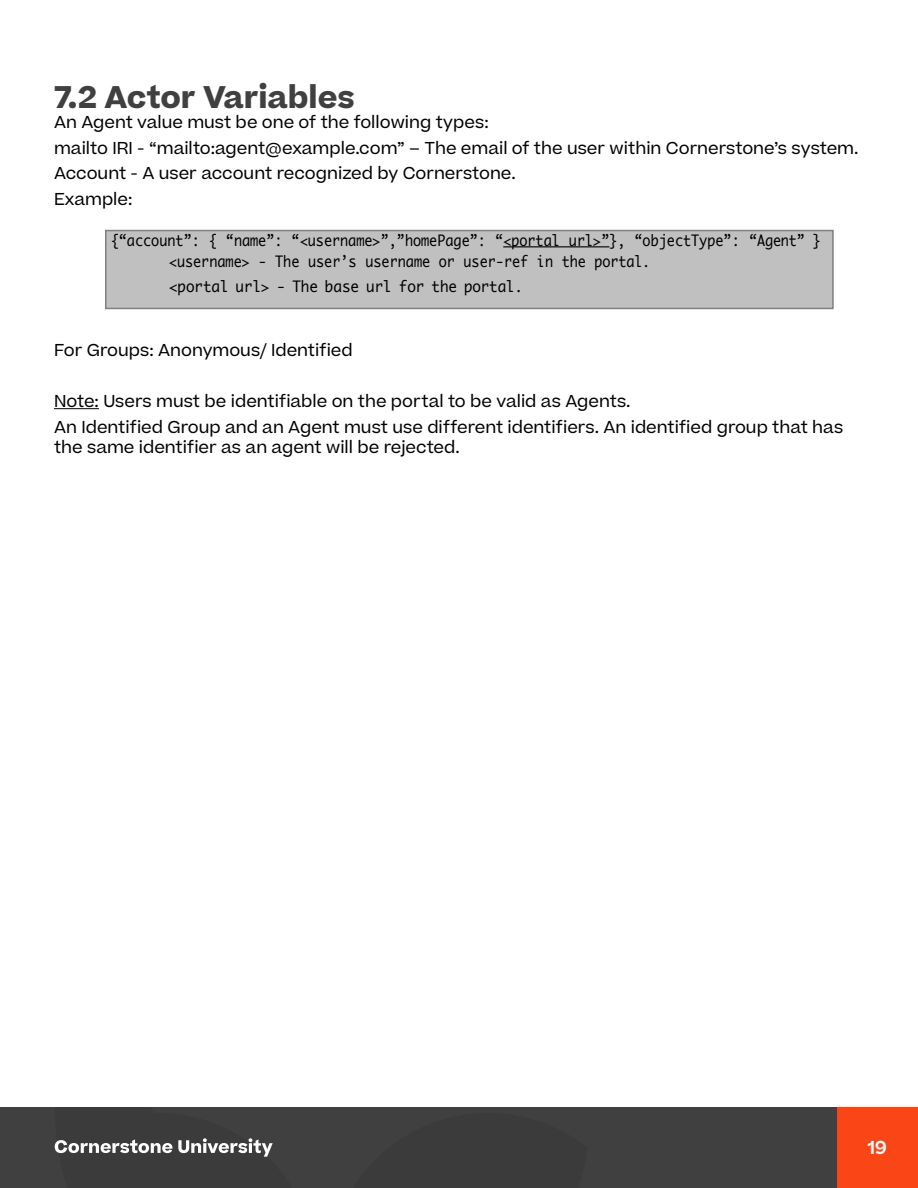
<style>
.page{position:relative;width:918px;height:1188px;background:#fff}
.page>*{position:absolute;margin:0;border:0;box-sizing:border-box;transform-origin:0 0}
.t1{font:700 30px "Beatrice";color:#404040}
.t2{font:600 18px "Beatrice";color:#f5f8fa}
.t3{font:16.5px/25.8px "Beatrice";color:#000}
.t4{font:15px/21px "Monaco";color:#000;scale:.9 1}
.t5{font:15px "Monaco";color:#000;scale:.95 1}
</style>
<div class="page">
<div style="left:0;top:1107px;width:837px;height:81px;background:#404040"></div>
<div style="left:837px;top:1107px;width:81px;height:81px;background:#fa4517"></div>
<svg style="left:55px;top:1138px;width:218px;height:19px"></svg>
<hr style="left:54px;top:408px;width:45px;height:1px;background:#000">
<div style="left:106px;top:231px;width:727px;height:77px;background:#c0c0c0"></div>
<hr style="left:503px;top:246px;width:106px;height:1px;background:#000">
<div style="left:105px;top:230px;width:729px;height:79px;border:2px solid #808080"></div>
<h1 class="t1" style="left:54px;top:77px;width:302px">7.2 Actor Variables</h1>
<p class="t3" style="left:54px;top:109px;width:806px">An Agent value must be one of the following types:<br>mailto IRI - “mailto:agent@example.com” – The email of the user within Cornerstone’s system.<br>Account - A user account recognized by Cornerstone.<br>Example:</p>
<p class="t4" style="left:169px;top:230px;width:726px;text-indent:-58px">{“account”: { “name”: “&lt;username&gt;”,”homePage”: “&lt;portal url&gt;”}, “objectType”: “Agent” } &lt;username&gt; - The user’s username or user-ref in the portal.</p>
<p class="t5" style="left:169px;top:273px;width:374px">&lt;portal url&gt; - The base url for the portal.</p>
<p class="t3" style="left:54px;top:337px;width:300px">For Groups: Anonymous/ Identified</p>
<p class="t3" style="left:54px;top:388px;width:791px">Note: Users must be identifiable on the portal to be valid as Agents.<br>An Identified Group and an Agent must use different identifiers. An identified group that has</p>
<p class="t3" style="left:54px;top:434px;width:407px">the same identifier as an agent will be rejected.</p>
<p class="t2" style="left:868px;top:1136px;width:21px">19</p>
</div>
